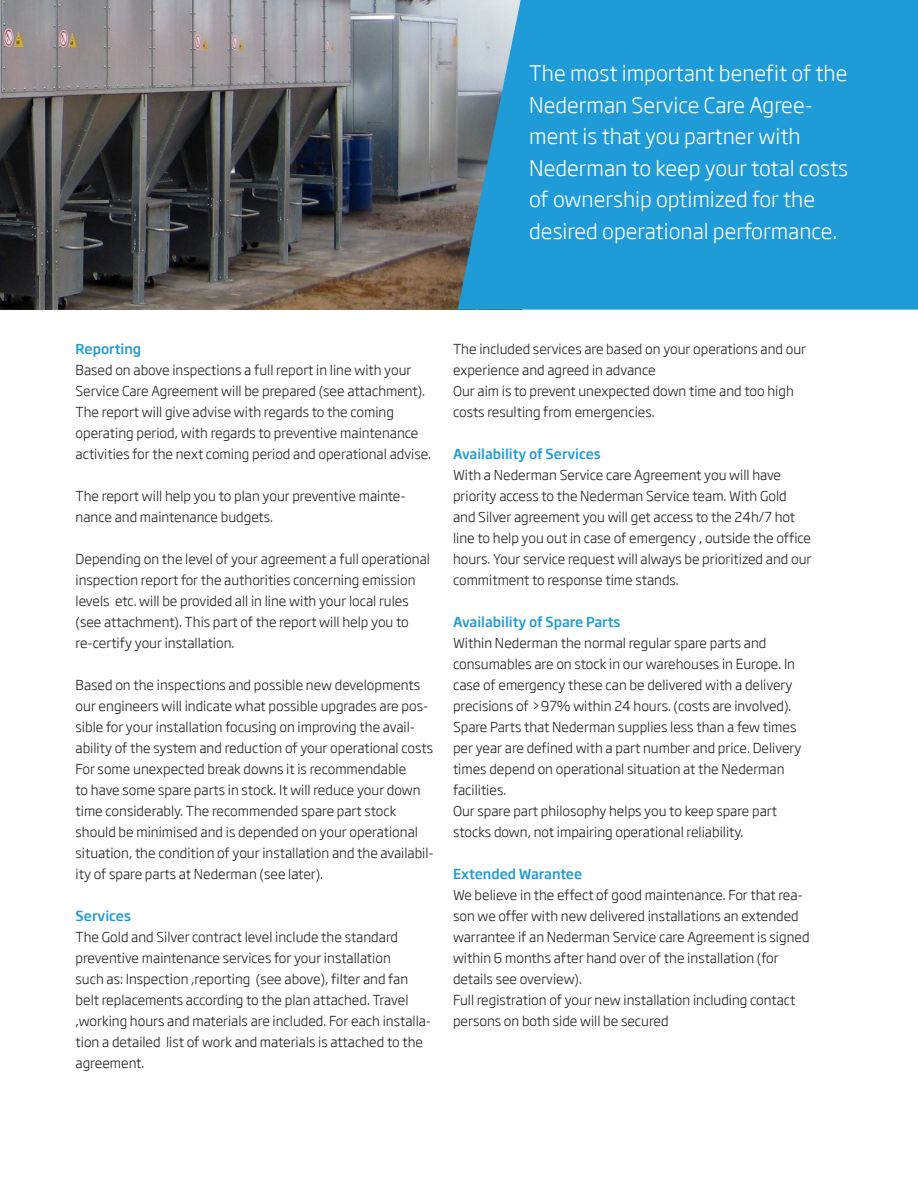
<style>
.page{position:relative;width:918px;height:1188px;background:#fff}
.page>*{position:absolute;margin:0;border:0;box-sizing:border-box;transform-origin:0 0}
.t1{font:300 21px/31.5px "Soho Gothic Std";color:#fff}
.t2{font:300 13.5px/21px "Soho Gothic Std";color:#231f20}
.Paragraph_subhead{font:500 13.5px "Soho Gothic Std";color:#1e9bd7}
</style>
<div class="page">
<img style="left:0;top:0;width:458px;height:310px">
<svg style="left:458px;top:0;width:460px;height:310px;background:#289bd3"></svg>
<p class="t1" style="left:529px;top:58px;width:321px">The most important benefit of the<br>Nederman Service Care Agree&shy;ment is that you partner with<br>Nederman to keep your total costs of ownership optimized for the desired operational performance.</p>
<p class="Paragraph_subhead" style="left:76px;top:341px;width:67px">Reporting</p>
<p class="t2" style="left:76px;top:360px;width:357px">Based on above inspections a full report in line with your Service Care Agreement will be prepared (see attachment).<br>The report will give advise with regards to the coming operating period, with regards to preventive maintenance activities for the next coming period and operational advise.</p>
<p class="t2" style="left:76px;top:486px;width:332px">The report will help you to plan your preventive mainte&shy;nance and maintenance budgets.</p>
<p class="t2" style="left:76px;top:549px;width:356px">Depending on the level of your agreement a full operational inspection report for the authorities concerning emission levels etc. will be provided all in line with your local rules (see attachment). This part of the report will help you to re-certify your installation.</p>
<p class="t2" style="left:76px;top:675px;width:359px">Based on the inspections and possible new developments our engineers will indicate what possible upgrades are pos&shy;sible for your installation focusing on improving the avail&shy;ability of the system and reduction of your operational costs</p>
<p class="t2" style="left:76px;top:759px;width:360px">For some unexpected break downs it is recommendable<br>to have some spare parts in stock. It will reduce your down time considerably. The recommended spare part stock should be minimised and is depended on your operational situation, the condition of your installation and the availabil&shy;ity of spare parts at Nederman (see later).</p>
<p class="Paragraph_subhead" style="left:76px;top:908px;width:57px">Services</p>
<p class="t2" style="left:76px;top:927px;width:357px">The Gold and Silver contract level include the standard preventive maintenance services for your installation<br>such as: Inspection ,reporting (see above), filter and fan belt replacements according to the plan attached. Travel ,working hours and materials are included. For each installa&shy;tion a detailed list of work and materials is attached to the agreement.</p>
<p class="t2" style="left:453px;top:339px;width:355px">The included services are based on your operations and our experience and agreed in advance</p>
<p class="t2" style="left:453px;top:381px;width:342px">Our aim is to prevent unexpected down time and too high costs resulting from emergencies.</p>
<p class="Paragraph_subhead" style="left:453px;top:446px;width:149px">Availability of Services</p>
<p class="t2" style="left:453px;top:465px;width:360px">With a Nederman Service care Agreement you will have priority access to the Nederman Service team. With Gold and Silver agreement you will get access to the 24h/7 hot line to help you out in case of emergency , outside the office hours. Your service request will always be prioritized and our commitment to response time stands.</p>
<p class="Paragraph_subhead" style="left:453px;top:614px;width:169px">Availability of Spare Parts</p>
<p class="t2" style="left:453px;top:633px;width:344px">Within Nederman the normal regular spare parts and consumables are on stock in our warehouses in Europe. In case of emergency these can be delivered with a delivery precisions of &gt;97% within 24 hours. (costs are involved).</p>
<p class="t2" style="left:453px;top:717px;width:350px">Spare Parts that Nederman supplies less than a few times per year are defined with a part number and price. Delivery times depend on operational situation at the Nederman facilities.</p>
<p class="t2" style="left:453px;top:801px;width:325px">Our spare part philosophy helps you to keep spare part stocks down, not impairing operational reliability.</p>
<p class="Paragraph_subhead" style="left:453px;top:866px;width:131px">Extended Warantee</p>
<p class="t2" style="left:453px;top:885px;width:358px">We believe in the effect of good maintenance. For that rea&shy;son we offer with new delivered installations an extended warrantee if an Nederman Service care Agreement is signed within 6 months after hand over of the installation (for details see overview).</p>
<p class="t2" style="left:453px;top:990px;width:344px">Full registration of your new installation including contact persons on both side will be secured</p>
</div>
